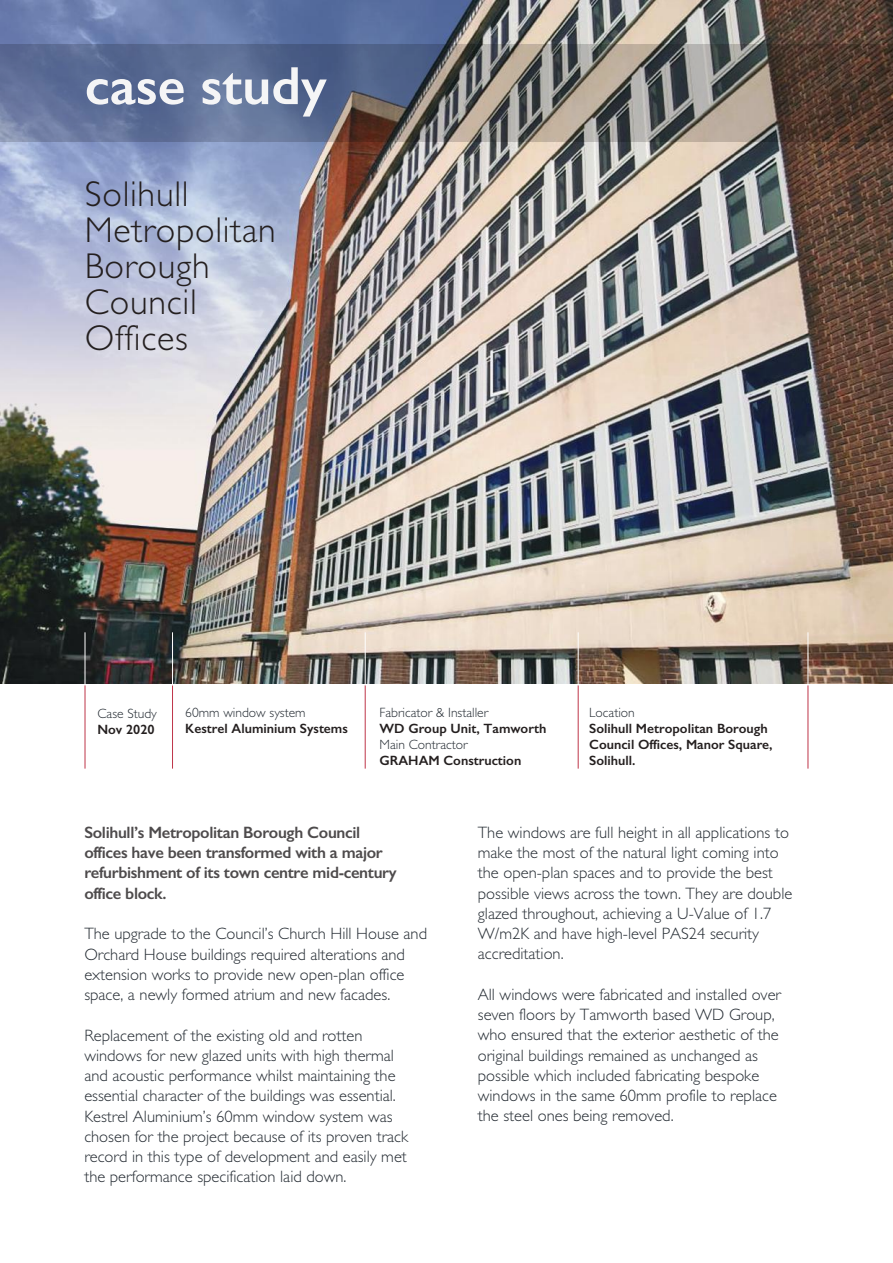
<style>
.page{position:relative;width:893px;height:1263px;background:#fff}
.page>*{position:absolute;margin:0;border:0;box-sizing:border-box;transform-origin:0 0}
.t1{font:600 54px "Gill Sans";color:#f5f5f6}
.t2{font:300 36px/36px "Gill Sans";letter-spacing:.02em;color:#241f1f}
.t3{font:300 16.5px/20.2px "Gill Sans";color:#252c33}
.t4{font:600 16.5px/20.2px "Gill Sans";letter-spacing:-.02em;color:#4e4b4c}
.t5{font:600 13.5px/16.2px "Gill Sans";color:#241f1f}
.t6{font:300 13.5px "Gill Sans";color:#252c33}
</style>
<div class="page">
<img style="left:0;top:0;width:893px;height:683px">
<svg style="left:0;top:45px;width:893px;height:97px;background:#6a6c79"></svg>
<hr style="left:85px;top:685px;width:1px;height:84px;background:#be3549">
<hr style="left:85px;top:632px;width:1px;height:53px;background:#fff">
<hr style="left:172px;top:685px;width:1px;height:84px;background:#be3549">
<hr style="left:172px;top:632px;width:1px;height:53px;background:#fff">
<hr style="left:365px;top:685px;width:1px;height:84px;background:#be3549">
<hr style="left:365px;top:632px;width:1px;height:53px;background:#fff">
<hr style="left:578px;top:685px;width:1px;height:84px;background:#be3549">
<hr style="left:578px;top:632px;width:1px;height:53px;background:#fff">
<hr style="left:808px;top:685px;width:1px;height:84px;background:#be3549">
<hr style="left:808px;top:632px;width:1px;height:53px;background:#fff">
<h1 class="t1" style="left:85px;top:53px;width:243px">case study</h1>
<h2 class="t2" style="left:85px;top:177px;width:192px">Solihull<br>Metropolitan<br>Borough<br>Council<br>Offices</h2>
<p class="t6" style="left:97px;top:706px;width:61px">Case Study</p>
<p class="t5" style="left:97px;top:722px;width:59px">Nov 2020</p>
<p class="t6" style="left:185px;top:705px;width:122px">60mm window system</p>
<p class="t5" style="left:185px;top:720px;width:164px">Kestrel Aluminium Systems</p>
<p class="t6" style="left:379px;top:705px;width:110px">Fabricator &amp; Installer</p>
<p class="t5" style="left:379px;top:720px;width:168px">WD Group Unit, Tamworth</p>
<p class="t6" style="left:379px;top:737px;width:90px">Main Contractor</p>
<p class="t5" style="left:379px;top:753px;width:143px">GRAHAM Construction</p>
<p class="t6" style="left:589px;top:705px;width:47px">Location</p>
<p class="t5" style="left:589px;top:720px;width:185px">Solihull Metropolitan Borough<br>Council Offices, Manor Square,<br>Solihull.</p>
<p class="t4" style="left:84px;top:822px;width:314px">Solihull’s Metropolitan Borough Council offices have been transformed with a major refurbishment of its town centre mid-century office block.</p>
<p class="t3" style="left:84px;top:924px;width:344px">The upgrade to the Council’s Church Hill House and Orchard House buildings required alterations and extension works to provide new open-plan office space, a newly formed atrium and new facades.</p>
<p class="t3" style="left:84px;top:1025px;width:325px">Replacement of the existing old and rotten windows for new glazed units with high thermal and acoustic performance whilst maintaining the essential character of the buildings was essential.<br>Kestrel Aluminium’s 60mm window system was chosen for the project because of its proven track record in this type of development and easily met the performance specification laid down.</p>
<p class="t3" style="left:478px;top:822px;width:316px">The windows are full height in all applications to make the most of the natural light coming into the open-plan spaces and to provide the best possible views across the town. They are double glazed throughout, achieving a U-Value of 1.7<br>W/m2K and have high-level PAS24 security accreditation.</p>
<p class="t3" style="left:478px;top:984px;width:305px">All windows were fabricated and installed over seven floors by Tamworth based WD Group, who ensured that the exterior aesthetic of the original buildings remained as unchanged as possible which included fabricating bespoke windows in the same 60mm profile to replace the steel ones being removed.</p>
</div>
